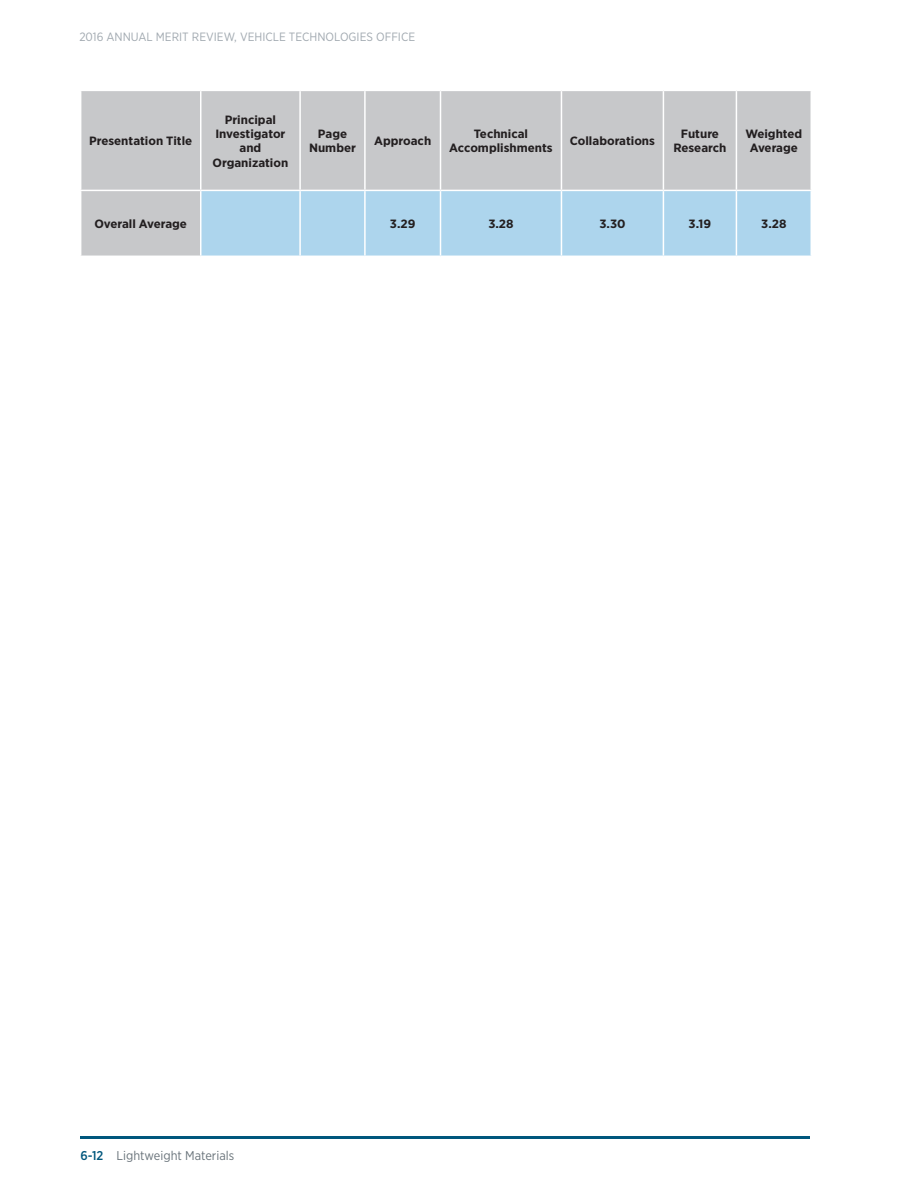
<style>
.page{position:relative;width:918px;height:1188px;background:#fff}
.page>*{position:absolute;margin:0;border:0;box-sizing:border-box;transform-origin:0 0}
.t1{font:12.75px "Gotham Narrow";color:#6a747b}
.t2{font:700 12px/14.4px "Gotham Narrow";color:#231f20;text-align:center;scale:1.1 1}
.t3{font:12px "Gotham Narrow";color:#a1a9b0}
.s1{font-weight:500;color:#00577d}
</style>
<div class="page">
<hr style="left:80px;top:1137px;width:730px;height:2px;background:#00577d">
<div style="left:81px;top:91px;width:730px;height:165px;background:#c7c8ca"></div>
<div style="left:201px;top:191px;width:610px;height:65px;background:#add5ed"></div>
<hr style="left:200px;top:91px;width:1px;height:99px;background:#fff">
<hr style="left:299px;top:91px;width:2px;height:99px;background:#fff">
<hr style="left:364px;top:91px;width:2px;height:99px;background:#fff">
<hr style="left:440px;top:91px;width:1px;height:99px;background:#fff">
<hr style="left:561px;top:91px;width:1px;height:99px;background:#fff">
<hr style="left:663px;top:91px;width:1px;height:99px;background:#fff">
<hr style="left:736px;top:91px;width:1px;height:99px;background:#fff">
<hr style="left:80px;top:190px;width:121px;height:1px;background:#fff">
<hr style="left:201px;top:190px;width:99px;height:1px;background:#fff">
<hr style="left:300px;top:190px;width:65px;height:1px;background:#fff">
<hr style="left:365px;top:190px;width:76px;height:1px;background:#fff">
<hr style="left:441px;top:190px;width:120px;height:1px;background:#fff">
<hr style="left:561px;top:190px;width:102px;height:1px;background:#fff">
<hr style="left:663px;top:190px;width:73px;height:1px;background:#fff">
<hr style="left:736px;top:190px;width:76px;height:1px;background:#fff">
<hr style="left:200px;top:191px;width:1px;height:65px;background:#fff">
<hr style="left:299px;top:191px;width:2px;height:65px;background:#fff">
<hr style="left:364px;top:191px;width:2px;height:65px;background:#fff">
<hr style="left:440px;top:191px;width:1px;height:65px;background:#fff">
<hr style="left:561px;top:191px;width:1px;height:65px;background:#fff">
<hr style="left:663px;top:191px;width:1px;height:65px;background:#fff">
<hr style="left:736px;top:191px;width:1px;height:65px;background:#fff">
<p class="t3" style="left:79px;top:30px;width:337px">2016 ANNUAL MERIT REVIEW, VEHICLE TECHNOLOGIES OFFICE</p>
<h1 class="t2" style="left:89px;top:134px;width:95px">Presentation Title</h1>
<h1 class="t2" style="left:212px;top:112px;width:70px">Principal<br>Investigator and<br>Organization</h1>
<h1 class="t2" style="left:309px;top:126px;width:44px">Page<br>Number</h1>
<h1 class="t2" style="left:374px;top:134px;width:53px">Approach</h1>
<h1 class="t2" style="left:449px;top:126px;width:95px">Technical<br>Accomplishments</h1>
<h1 class="t2" style="left:570px;top:134px;width:79px">Collaborations</h1>
<h1 class="t2" style="left:673px;top:126px;width:50px">Future<br>Research</h1>
<h1 class="t2" style="left:745px;top:126px;width:53px">Weighted<br>Average</h1>
<h1 class="t2" style="left:94px;top:217px;width:86px">Overall Average</h1>
<h1 class="t2" style="left:390px;top:217px;width:25px">3.29</h1>
<h1 class="t2" style="left:488px;top:217px;width:24px">3.28</h1>
<h1 class="t2" style="left:599px;top:217px;width:25px">3.30</h1>
<h1 class="t2" style="left:689px;top:217px;width:22px">3.19</h1>
<h1 class="t2" style="left:761px;top:217px;width:24px">3.28</h1>
<p class="t1" style="left:80px;top:1147px;width:155px"><span class="s1">6-12</span> Lightweight Materials</p>
</div>
